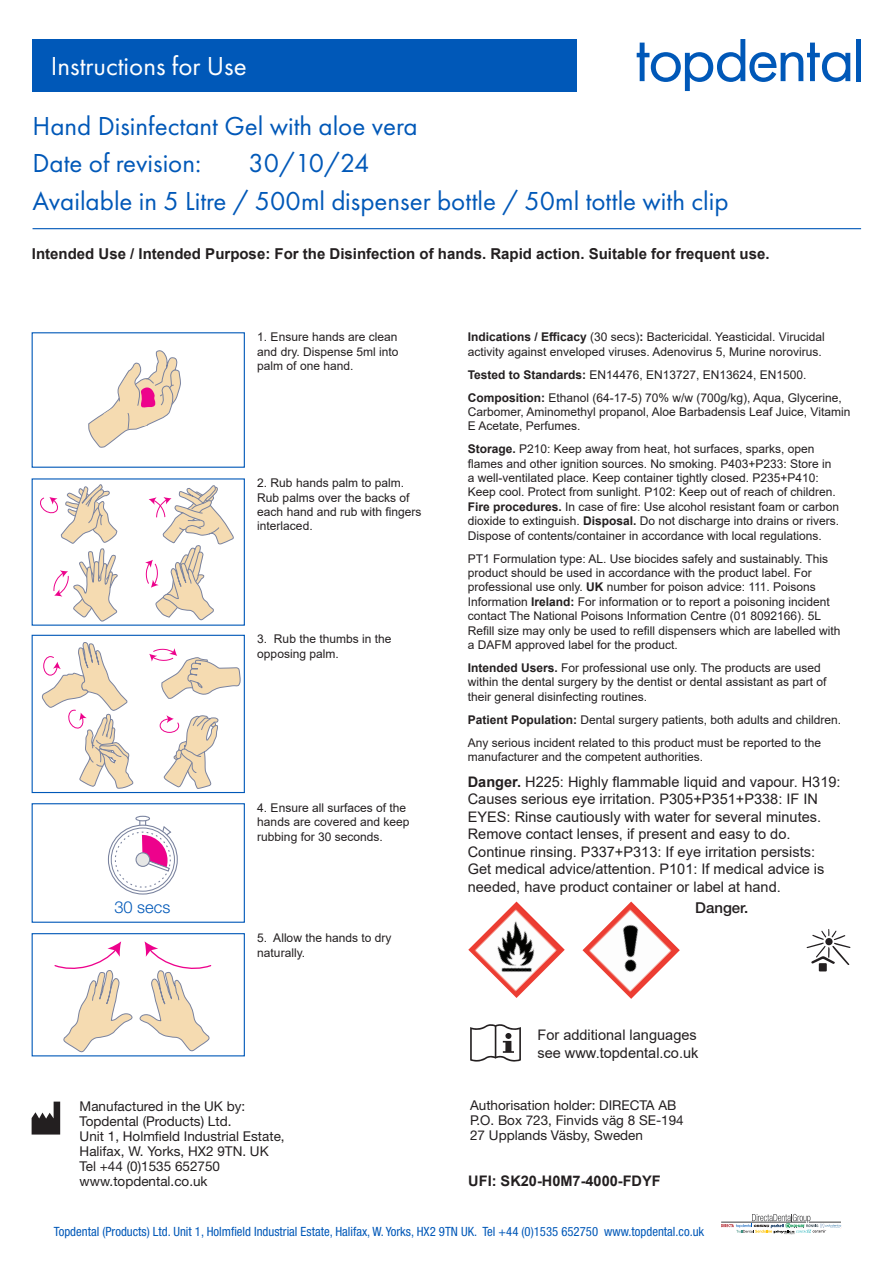
<style>
.page{position:relative;width:893px;height:1263px;background:#fff}
.page>*{position:absolute;margin:0;border:0;box-sizing:border-box;transform-origin:0 0}
.sub_heading_ER_Uni_Light_Purple_10pt{font:27px "Futura PT";color:#0058b8}
.sub_heading_ER_Uni_Light_Purple_10pt-2{font:27px "Futura PT";color:#fff}
.t1{font:300 16.5px "Helvetica Neue LT Std";color:#0058b8}
.t2{font:700 15px "Arial";color:#231f20}
.sub_heading_ER_Uni_Light_Purple_10pt-3{font:500 15px "Helvetica Neue LT Std";color:#231f20}
.t3{font:14.55px/17.4px "Arial";color:#231f20}
.t4{font:700 14.55px "Arial";color:#231f20}
.t5{font:13.5px/15px "Helvetica Neue LT Std";color:#231f20}
.sub_heading_ER_Uni_Light_Purple_10pt-4{font:condensed 12.75px "Helvetica Neue LT Std";color:#0058b8}
.t6{font:12px/14.4px "Arial";color:#231f20}
.s1{font-weight:700}
</style>
<div class="page">
<svg style="left:88px;top:350px;width:93px;height:98px"></svg>
<svg style="left:139px;top:941px;width:73px;height:111px"></svg>
<svg style="left:54px;top:941px;width:79px;height:111px"></svg>
<div style="left:139px;top:816px;width:7px;height:12px;border:1px solid #79829e"></div>
<svg style="left:108px;top:825px;width:69px;height:69px"></svg>
<div style="left:108px;top:825px;width:70px;height:69px;border:1px solid #79829e;border-radius:50%"></div>
<div style="left:111px;top:828px;width:63px;height:63px;background:#fff;border-radius:50%"></div>
<div style="left:111px;top:828px;width:64px;height:63px;border:1px solid #79829e;border-radius:50%"></div>
<div style="left:115px;top:831px;width:56px;height:57px;border:1px dashed #79829e;border-radius:50%"></div>
<svg style="left:140px;top:825px;width:32px;height:47px"></svg>
<div style="left:136px;top:853px;width:14px;height:13px;background:#e6e7e6;border-radius:50%"></div>
<div style="left:136px;top:852px;width:14px;height:15px;border:1px solid #79829e;border-radius:50%"></div>
<div style="left:136px;top:816px;width:14px;height:5px;background:#fff;border-radius:50%"></div>
<div style="left:135px;top:816px;width:15px;height:5px;border:1px solid #79829e;border-radius:50%"></div>
<svg style="left:149px;top:648px;width:91px;height:51px"></svg>
<div style="left:32px;top:635px;width:213px;height:158px;border:1px solid #0058b8"></div>
<div style="left:32px;top:933px;width:213px;height:123px;border:1px solid #0058b8"></div>
<div style="left:32px;top:803px;width:213px;height:120px;border:1px solid #0058b8"></div>
<svg style="left:470px;top:1024px;width:51px;height:38px"></svg>
<svg style="left:32px;top:1101px;width:28px;height:33px"></svg>
<hr style="left:33px;top:228px;width:828px;height:1px;background:#0058b8">
<div style="left:33px;top:39px;width:544px;height:52px;background:#0058b8"></div>
<div style="left:856px;top:39px;width:5px;height:42px;background:#0058b8"></div>
<svg style="left:637px;top:39px;width:213px;height:52px"></svg>
<svg style="left:721px;top:1214px;width:121px;height:20px"></svg>
<img style="left:468px;top:901px;width:97px;height:97px">
<div style="left:819px;top:963px;width:8px;height:8px;background:#231f20"></div>
<svg style="left:806px;top:929px;width:45px;height:37px"></svg>
<img style="left:582px;top:901px;width:98px;height:98px">
<svg style="left:40px;top:484px;width:78px;height:137px"></svg>
<svg style="left:145px;top:485px;width:89px;height:136px"></svg>
<svg style="left:42px;top:642px;width:92px;height:147px"></svg>
<svg style="left:159px;top:715px;width:59px;height:74px"></svg>
<p class="sub_heading_ER_Uni_Light_Purple_10pt-2" style="left:51px;top:49px;width:197px">Instructions for Use</p>
<p class="sub_heading_ER_Uni_Light_Purple_10pt" style="left:33px;top:110px;width:387px">Hand Disinfectant Gel with aloe vera</p>
<p class="sub_heading_ER_Uni_Light_Purple_10pt" style="left:33px;top:147px;width:170px">Date of revision:</p>
<p class="sub_heading_ER_Uni_Light_Purple_10pt" style="left:249px;top:147px;width:122px">30/10/24</p>
<p class="sub_heading_ER_Uni_Light_Purple_10pt" style="left:33px;top:185px;width:698px">Available in 5 Litre / 500ml dispenser bottle / 50ml tottle with clip</p>
<p class="t2" style="left:32px;top:243px;width:739px">Intended Use / Intended Purpose: For the Disinfection of hands. Rapid action. Suitable for frequent use.</p>
<p class="t6" style="left:257px;top:330px;width:143px;text-align:justify">1. Ensure hands are clean and dry. Dispense 5ml into palm of one hand.</p>
<p class="t6" style="left:257px;top:476px;width:166px">2. Rub hands palm to palm.<br>Rub palms over the backs of each hand and rub with fingers interlaced.</p>
<p class="t6" style="left:257px;top:632px;width:136px">3. Rub the thumbs in the opposing palm.</p>
<p class="t1" style="left:114px;top:897px;width:57px">30 secs</p>
<p class="t6" style="left:257px;top:800px;width:154px">4. Ensure all surfaces of the hands are covered and keep rubbing for 30 seconds.</p>
<p class="t6" style="left:257px;top:931px;width:136px">5. Allow the hands to dry naturally.</p>
<p class="t5" style="left:80px;top:1098px;width:167px">Manufactured in the UK by:</p>
<p class="t5" style="left:80px;top:1113px;width:153px">Topdental (Products) Ltd.</p>
<p class="t5" style="left:80px;top:1128px;width:207px">Unit 1, Holmfield Industrial Estate,</p>
<p class="t5" style="left:80px;top:1143px;width:191px">Halifax, W. Yorks, HX2 9TN. UK</p>
<p class="t5" style="left:80px;top:1158px;width:142px">Tel +44 (0)1535 652750</p>
<p class="t5" style="left:80px;top:1173px;width:129px">www.topdental.co.uk</p>
<p class="t6" style="left:468px;top:330px;width:358px"><span class="s1">Indications / Efficacy</span> (30 secs)<span class="s1">:</span> Bactericidal. Yeasticidal. Virucidal activity against enveloped viruses. Adenovirus 5, Murine norovirus.</p>
<p class="t6" style="left:468px;top:367px;width:340px"><span class="s1">Tested to Standards:</span> EN14476, EN13727, EN13624, EN1500.</p>
<p class="t6" style="left:468px;top:390px;width:384px"><span class="s1">Composition:</span> Ethanol (64-17-5) 70% w/w (700g/kg), Aqua, Glycerine,<br>Carbomer, Aminomethyl propanol, Aloe Barbadensis Leaf Juice, Vitamin<br>E Acetate, Perfumes.</p>
<p class="t6" style="left:468px;top:442px;width:373px"><span class="s1">Storage.</span> P210: Keep away from heat, hot surfaces, sparks, open flames and other ignition sources. No smoking. P403+P233: Store in a well-ventilated place. Keep container tightly closed. P235+P410:<br>Keep cool. Protect from sunlight. P102: Keep out of reach of children.<br><span class="s1">Fire procedures.</span> In case of fire: Use alcohol resistant foam or carbon dioxide to extinguish. <span class="s1">Disposal.</span> Do not discharge into drains or rivers.<br>Dispose of contents/container in accordance with local regulations.</p>
<p class="t6" style="left:468px;top:551px;width:374px">PT1 Formulation type: AL. Use biocides safely and sustainably. This product should be used in accordance with the product label. For professional use only. <span class="s1">UK</span> number for poison advice: 111. Poisons Information <span class="s1">Ireland:</span> For information or to report a poisoning incident contact The National Poisons Information Centre (01 8092166). 5L Refill size may only be used to refill dispensers which are labelled with a DAFM approved label for the product.</p>
<p class="t6" style="left:468px;top:660px;width:360px"><span class="s1">Intended Users.</span> For professional use only. The products are used within the dental surgery by the dentist or dental assistant as part of their general disinfecting routines.</p>
<p class="t6" style="left:468px;top:712px;width:375px"><span class="s1">Patient Population:</span> Dental surgery patients, both adults and children.</p>
<p class="t6" style="left:468px;top:735px;width:355px">Any serious incident related to this product must be reported to the manufacturer and the competent authorities.</p>
<p class="t3" style="left:468px;top:773px;width:374px"><span class="s1">Danger.</span> H225: Highly flammable liquid and vapour. H319:<br>Causes serious eye irritation. P305+P351+P338: IF IN EYES: Rinse cautiously with water for several minutes.<br>Remove contact lenses, if present and easy to do.<br>Continue rinsing. P337+P313: If eye irritation persists:<br>Get medical advice/attention. P101: If medical advice is needed, have product container or label at hand.</p>
<p class="sub_heading_ER_Uni_Light_Purple_10pt-3" style="left:695px;top:898px;width:55px">Danger.</p>
<p class="t3" style="left:537px;top:1026px;width:162px">For additional languages see www.topdental.co.uk</p>
<p class="t5" style="left:470px;top:1097px;width:215px">Authorisation holder: DIRECTA AB<br>P.O. Box 723, Finvids väg 8 SE-194<br>27 Upplands Väsby, Sweden</p>
<p class="t4" style="left:468px;top:1171px;width:194px">UFI: SK20-H0M7-4000-FDYF</p>
<p class="sub_heading_ER_Uni_Light_Purple_10pt-4" style="left:54px;top:1224px;width:652px">Topdental (Products) Ltd. Unit 1, Holmfield Industrial Estate, Halifax, W. Yorks, HX2 9TN UK. Tel +44 (0)1535 652750 www.topdental.co.uk</p>
</div>
